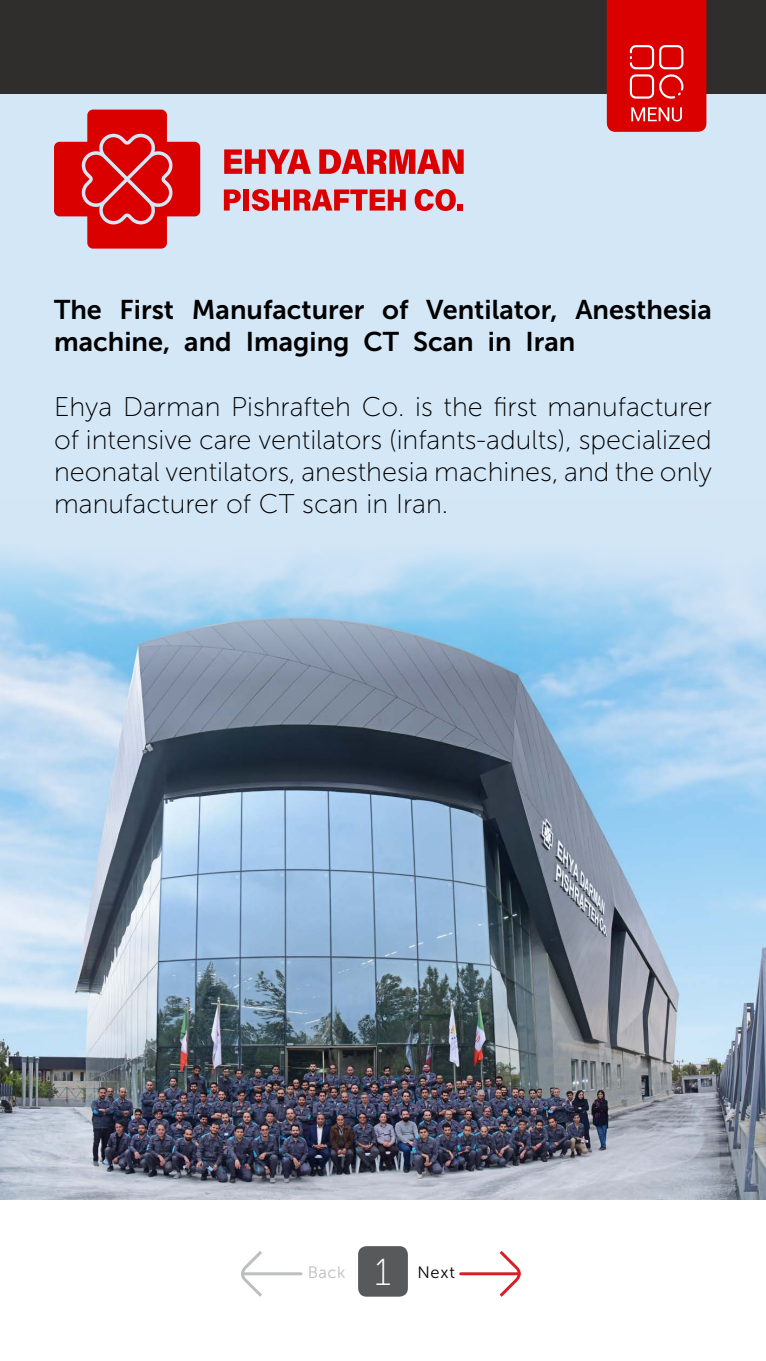
<style>
.page{position:relative;width:766px;height:1361px;background:#fff}
.page>*{position:absolute;margin:0;border:0;box-sizing:border-box;transform-origin:0 0}
.t1{font:37.5px "Museo Sans 100";color:#fff}
.t2{font:27px/32.4px "Museo Sans 100";color:#000;text-align:justify}
.t3{font:27px "Museo Sans 700";color:#000}
.t4{font:16.5px "Museo Sans 300";color:#000}
.t5{font:16.5px "Museo Sans 300";color:#bcbec0}
</style>
<div class="page">
<div style="left:0;top:94px;width:765px;height:1105px;background:#d4e7f7"></div>
<img style="left:0;top:550px;width:765px;height:649px">
<div style="left:0;top:0;width:765px;height:94px;background:#302d2d"></div>
<svg style="left:54px;top:110px;width:146px;height:139px"></svg>
<svg style="left:606px;top:0;width:100px;height:132px;background:#dc1313"></svg>
<div style="left:358px;top:1246px;width:50px;height:50px;background:#58595b;border-radius:9px"></div>
<svg style="left:241px;top:1251px;width:24px;height:46px"></svg>
<hr style="left:242px;top:1272px;width:59px;height:3px;background:#bcbec0">
<svg style="left:224px;top:149px;width:87px;height:25px"></svg>
<svg style="left:319px;top:149px;width:144px;height:25px"></svg>
<svg style="left:224px;top:189px;width:17px;height:22px"></svg>
<div style="left:243px;top:189px;width:6px;height:22px;background:#db0000"></div>
<svg style="left:251px;top:189px;width:154px;height:22px"></svg>
<svg style="left:414px;top:189px;width:49px;height:22px"></svg>
<p class="t3" style="left:54px;top:295px;width:49px">The</p>
<p class="t3" style="left:120px;top:295px;width:56px">First</p>
<p class="t3" style="left:192px;top:295px;width:174px">Manufacturer</p>
<p class="t3" style="left:382px;top:295px;width:28px">of</p>
<p class="t3" style="left:426px;top:295px;width:133px">Ventilator,</p>
<p class="t3" style="left:575px;top:295px;width:138px">Anesthesia</p>
<p class="t3" style="left:54px;top:327px;width:118px">machine,</p>
<p class="t3" style="left:184px;top:327px;width:49px">and</p>
<p class="t3" style="left:246px;top:327px;width:105px">Imaging</p>
<p class="t3" style="left:363px;top:327px;width:37px">CT</p>
<p class="t3" style="left:413px;top:327px;width:62px">Scan</p>
<p class="t3" style="left:487px;top:327px;width:25px">in</p>
<p class="t3" style="left:525px;top:327px;width:51px">Iran</p>
<p class="t2" style="left:54px;top:391px;width:659px">Ehya Darman Pishrafteh Co. is the first manufacturer of intensive care ventilators (infants-adults ,) specialized neonatal ventilators, anesthesia machines, and the only manufacturer of CT scan in Iran.</p>
<p class="t5" style="left:308px;top:1263px;width:39px">Back</p>
<h1 class="t1" style="left:374px;top:1252px;width:18px">1</h1>
<p class="t4" style="left:417px;top:1263px;width:39px">Next</p>
</div>
